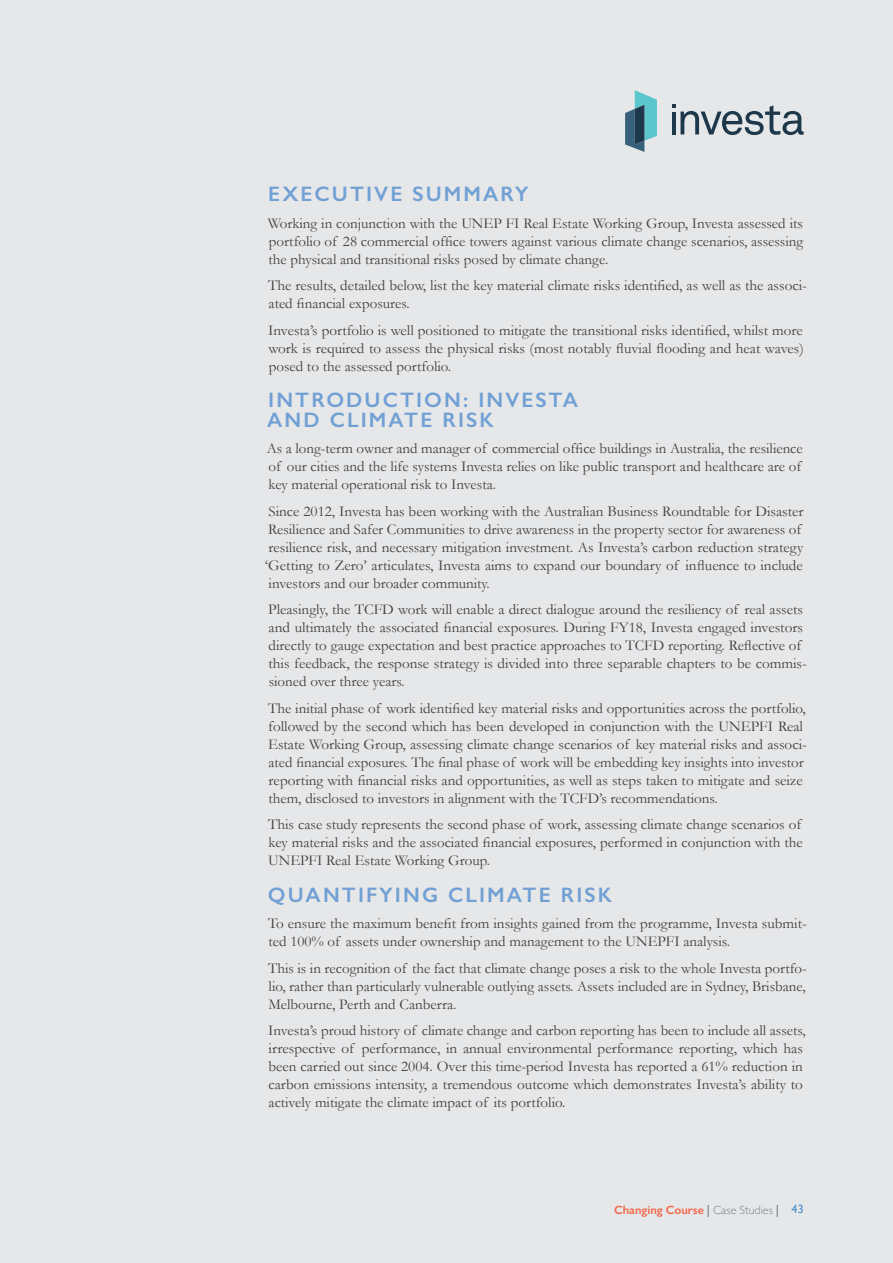
<style>
.page{position:relative;width:893px;height:1263px;background:#e6e7e8}
.page>*{position:absolute;margin:0;border:0;box-sizing:border-box;transform-origin:0 0}
.t1{font:600 21px/19.5px "Gill Sans";letter-spacing:.1em;color:#71a0d5}
.t2{font:15px/18px "Garamond";color:#414042}
.t3{font:600 12px "Gill Sans";color:#f26649}
.s1{color:#808285}
.s2{font-weight:300;color:#808285}
.s3{font-weight:400;color:#4e8fcc}
</style>
<div class="page">
<svg style="left:625px;top:90px;width:32px;height:62px"></svg>
<svg style="left:672px;top:104px;width:132px;height:31px"></svg>
<h1 class="t1" style="left:268px;top:184px;width:262px">EXECUTIVE SUMMARY</h1>
<p class="t2" style="left:268px;top:214px;width:537px;text-align:justify">Working in conjunction with the UNEP FI Real Estate Working Group, Investa assessed its portfolio of 28 commercial office towers against various climate change scenarios, assessing the physical and transitional risks posed by climate change.</p>
<p class="t2" style="left:268px;top:276px;width:540px">The results, detailed below, list the key material climate risks identified, as well as the associ&shy;ated financial exposures.</p>
<p class="t2" style="left:268px;top:321px;width:537px;text-align:justify">Investa’s portfolio is well positioned to mitigate the transitional risks identified, whilst more work is required to assess the physical risks (most notably fluvial flooding and heat waves) posed to the assessed portfolio.</p>
<h1 class="t1" style="left:267px;top:390px;width:312px">INTRODUCTION: INVESTA<br>AND CLIMATE RISK</h1>
<p class="t2" style="left:267px;top:439px;width:538px;text-align:justify">As a long-term owner and manager of commercial office buildings in Australia, the resilience of our cities and the life systems Investa relies on like public transport and healthcare are of key material operational risk to Investa.</p>
<p class="t2" style="left:265px;top:502px;width:540px">Since 2012, Investa has been working with the Australian Business Roundtable for Disaster Resilience and Safer Communities to drive awareness in the property sector for awareness of resilience risk, and necessary mitigation investment. As Investa’s carbon reduction strategy ‘Getting to Zero’ articulates, Investa aims to expand our boundary of influence to include investors and our broader community.</p>
<p class="t2" style="left:268px;top:600px;width:540px">Pleasingly, the TCFD work will enable a direct dialogue around the resiliency of real assets and ultimately the associated financial exposures. During FY18, Investa engaged investors directly to gauge expectation and best practice approaches to TCFD reporting. Reflective of this feedback, the response strategy is divided into three separable chapters to be commis&shy;sioned over three years.</p>
<p class="t2" style="left:268px;top:699px;width:540px">The initial phase of work identified key material risks and opportunities across the portfolio, followed by the second which has been developed in conjunction with the UNEPFI Real Estate Working Group, assessing climate change scenarios of key material risks and associ&shy;ated financial exposures. The final phase of work will be embedding key insights into investor reporting with financial risks and opportunities, as well as steps taken to mitigate and seize them, disclosed to investors in alignment with the TCFD’s recommendations.</p>
<p class="t2" style="left:268px;top:815px;width:536px;text-align:justify">This case study represents the second phase of work, assessing climate change scenarios of key material risks and the associated financial exposures, performed in conjunction with the UNEPFI Real Estate Working Group.</p>
<h1 class="t1" style="left:268px;top:885px;width:346px">QUANTIFYING CLIMATE RISK</h1>
<p class="t2" style="left:268px;top:914px;width:540px">To ensure the maximum benefit from insights gained from the programme, Investa submit&shy;ted 100% of assets under ownership and management to the UNEPFI analysis.</p>
<p class="t2" style="left:268px;top:959px;width:540px;text-align:justify">This is in recognition of the fact that climate change poses a risk to the whole Investa portfo&shy;lio, rather than particularly vulnerable outlying assets. Assets included are in Sydney, Brisbane, Melbourne, Perth and Canberra.</p>
<p class="t2" style="left:268px;top:1021px;width:539px">Investa’s proud history of climate change and carbon reporting has been to include all assets, irrespective of performance, in annual environmental performance reporting, which has been carried out since 2004. Over this time-period Investa has reported a 61% reduction in carbon emissions intensity, a tremendous outcome which demonstrates Investa’s ability to actively mitigate the climate impact of its portfolio.</p>
<p class="t3" style="left:614px;top:1202px;width:191px">Changing Course <span class="s1">|</span> <span class="s2">Case Studies</span> <span class="s1">|</span> <span class="s3">43</span></p>
</div>
